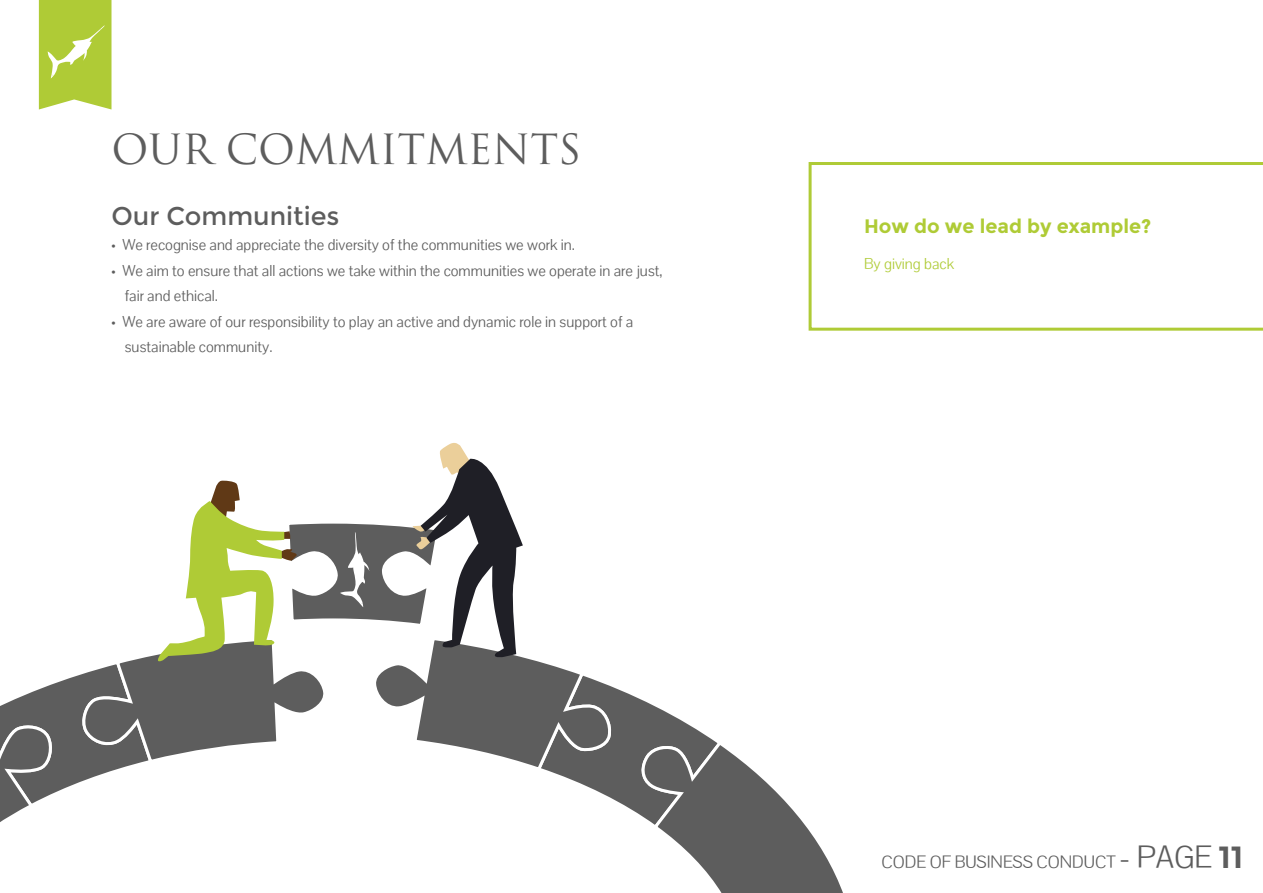
<style>
.page{position:relative;width:1263px;height:893px;background:#fff}
.page>*{position:absolute;margin:0;border:0;box-sizing:border-box;transform-origin:0 0}
.t1{font:40.5px "Trajan Pro";color:#5d5d5d}
.t2{font:25.5px "Montserrat";color:#5d5d5d}
.t3{font:700 19.5px "Montserrat";color:#afcb36}
.t4{font:17.1px "Pontano Sans";color:#5d5d5d}
.t5{font:15px/25.5px "Pontano Sans";color:#5d5d5d}
.t6{font:15px "Pontano Sans";color:#afcb36}
.s1{font-family:"Myriad Pro"}
.s2{font-size:30.75px}
.s3{font-family:"Montserrat";font-weight:700;font-size:30.75px}
</style>
<div class="page">
<svg style="left:809px;top:162px;width:454px;height:169px"></svg>
<svg style="left:0;top:443px;width:843px;height:450px"></svg>
<svg style="left:39px;top:0;width:72px;height:110px;background:#b8d04c"></svg>
<h1 class="t1" style="left:111px;top:126px;width:471px">OUR COMMITMENTS</h1>
<h2 class="t2" style="left:111px;top:205px;width:229px">Our Communities</h2>
<p class="t5" style="left:111px;top:233px;width:465px"><span class="s1">•</span> We recognise and appreciate the diversity of the communities we work in.</p>
<p class="t5" style="left:125px;top:259px;width:540px;text-indent:-13px"><span class="s1">•</span> We aim to ensure that all actions we take within the communities we operate in are just, fair and ethical.</p>
<p class="t5" style="left:125px;top:310px;width:510px;text-indent:-13px"><span class="s1">•</span> We are aware of our responsibility to play an active and dynamic role in support of a sustainable community.</p>
<h3 class="t3" style="left:864px;top:218px;width:289px">How do we lead by example?</h3>
<p class="t6" style="left:864px;top:258px;width:91px">By giving back</p>
<p class="t4" style="left:881px;top:855px;width:363px">CODE OF BUSINESS CONDUCT <span class="s2">- PAGE</span> <span class="s3">11</span></p>
</div>
